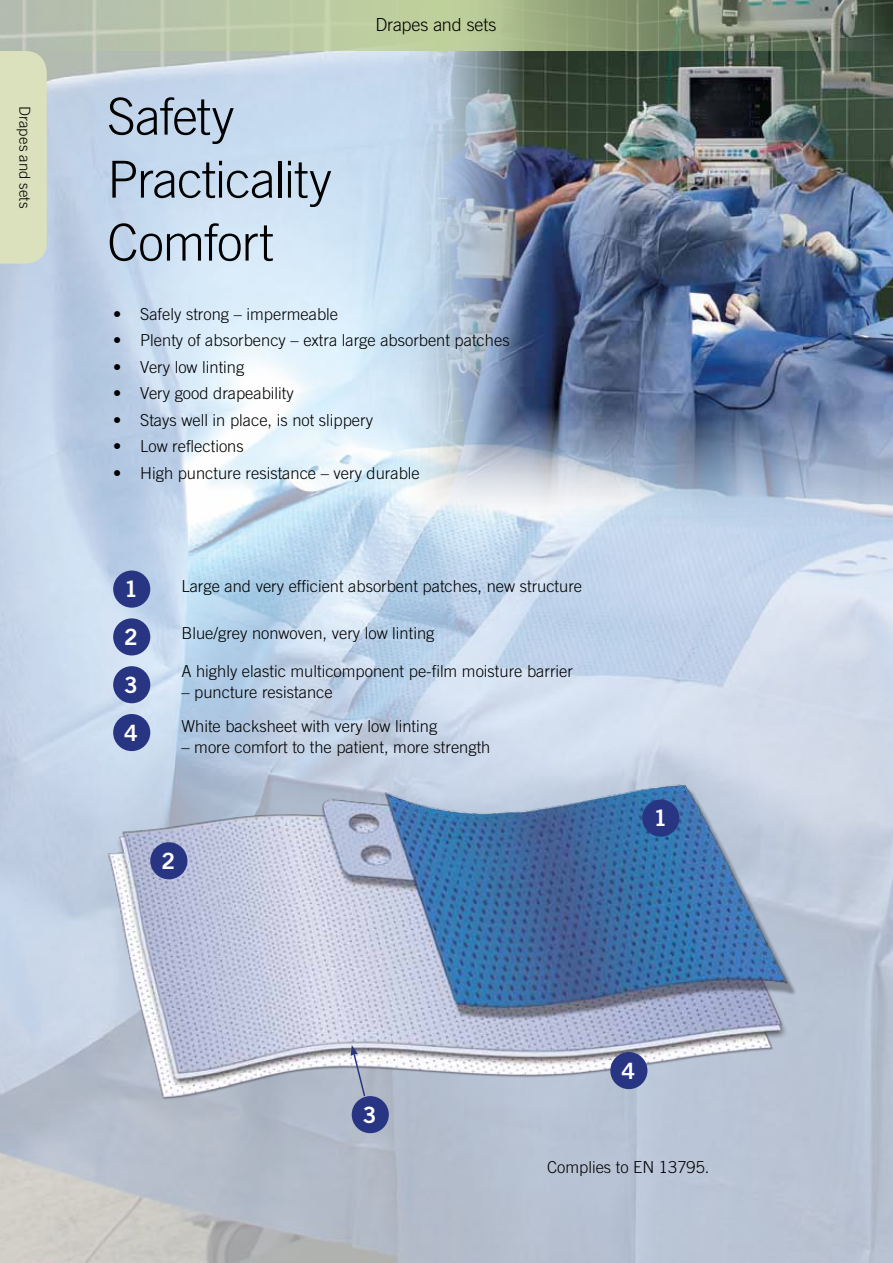
<style>
.page{position:relative;width:893px;height:1263px;background:#fff}
.page>*{position:absolute;margin:0;border:0;box-sizing:border-box;transform-origin:0 0}
.t1{font:300 51px/63px "Trade Gothic OT";letter-spacing:-.02em;color:#000}
.t2{font:700 22.5px "Trade Gothic OT";color:#fff}
.t3{font:300 18px "Trade Gothic OT";letter-spacing:-.01em;color:#000}
.t4{font:300 16.5px/33.8px "Trade Gothic OT";color:#000}
.t5{font:300 15px "Trade Gothic OT";color:#000}
</style>
<div class="page">
<img style="left:0;top:51px;width:893px;height:1212px">
<img style="left:76px;top:774px;width:741px;height:337px">
<img style="left:398px;top:0;width:495px;height:535px">
<div style="left:642px;top:799px;width:37px;height:38px;background:#283583;border-radius:50%"></div>
<div style="left:113px;top:570px;width:37px;height:38px;background:#283583;border-radius:50%"></div>
<div style="left:150px;top:842px;width:37px;height:37px;background:#283583;border-radius:50%"></div>
<div style="left:113px;top:618px;width:37px;height:37px;background:#283583;border-radius:50%"></div>
<div style="left:352px;top:1096px;width:37px;height:37px;background:#283583;border-radius:50%"></div>
<div style="left:113px;top:666px;width:37px;height:37px;background:#283583;border-radius:50%"></div>
<div style="left:610px;top:1052px;width:37px;height:37px;background:#283583;border-radius:50%"></div>
<div style="left:113px;top:714px;width:37px;height:37px;background:#283583;border-radius:50%"></div>
<svg style="left:351px;top:1045px;width:15px;height:53px"></svg>
<svg style="left:442px;top:0;width:451px;height:51px;background:#889778"></svg>
<div style="left:0;top:0;width:441px;height:51px;background:linear-gradient(to right,#b5bdb3,#bfd19c)"></div>
<div style="left:0;top:51px;width:47px;height:213px;background:#dae1bc"></div>
<p class="t5" style="left:34px;top:106px;width:104px;rotate:90deg">Drapes and sets</p>
<h1 class="t1" style="left:107px;top:84px;width:226px">Safety<br>Practicality<br>Comfort</h1>
<p class="t3" style="left:375px;top:14px;width:122px">Drapes and sets</p>
<p class="t4" style="left:113px;top:297px;width:226px">• Safely strong – impermeable</p>
<p class="t4" style="left:113px;top:323px;width:398px">• Plenty of absorbency – extra large absorbent patches</p>
<p class="t4" style="left:113px;top:350px;width:133px">• Very low linting</p>
<p class="t4" style="left:113px;top:376px;width:182px">• Very good drapeability</p>
<p class="t4" style="left:113px;top:403px;width:261px">• Stays well in place, is not slippery</p>
<p class="t4" style="left:113px;top:429px;width:132px">• Low reflections</p>
<p class="t4" style="left:113px;top:456px;width:308px">• High puncture resistance – very durable</p>
<h2 class="t2" style="left:124px;top:575px;width:15px">1</h2>
<h2 class="t2" style="left:124px;top:623px;width:15px">2</h2>
<h2 class="t2" style="left:124px;top:671px;width:15px">3</h2>
<h2 class="t2" style="left:124px;top:719px;width:15px">4</h2>
<p class="t4" style="left:181px;top:569px;width:402px">Large and very efficient absorbent patches, new structure</p>
<p class="t4" style="left:181px;top:616px;width:255px">Blue/grey nonwoven, very low linting</p>
<p class="t4" style="left:181px;top:654px;width:393px">A highly elastic multicomponent pe-film moisture barrier</p>
<p class="t4" style="left:181px;top:675px;width:257px">– puncture resistance<br>White backsheet with very low linting</p>
<p class="t4" style="left:181px;top:730px;width:310px">– more comfort to the patient, more strength</p>
<h2 class="t2" style="left:161px;top:847px;width:15px">2</h2>
<h2 class="t2" style="left:653px;top:804px;width:15px">1</h2>
<h2 class="t2" style="left:363px;top:1101px;width:15px">3</h2>
<h2 class="t2" style="left:621px;top:1057px;width:15px">4</h2>
<p class="t4" style="left:547px;top:1150px;width:164px">Complies to EN 13795.</p>
</div>
